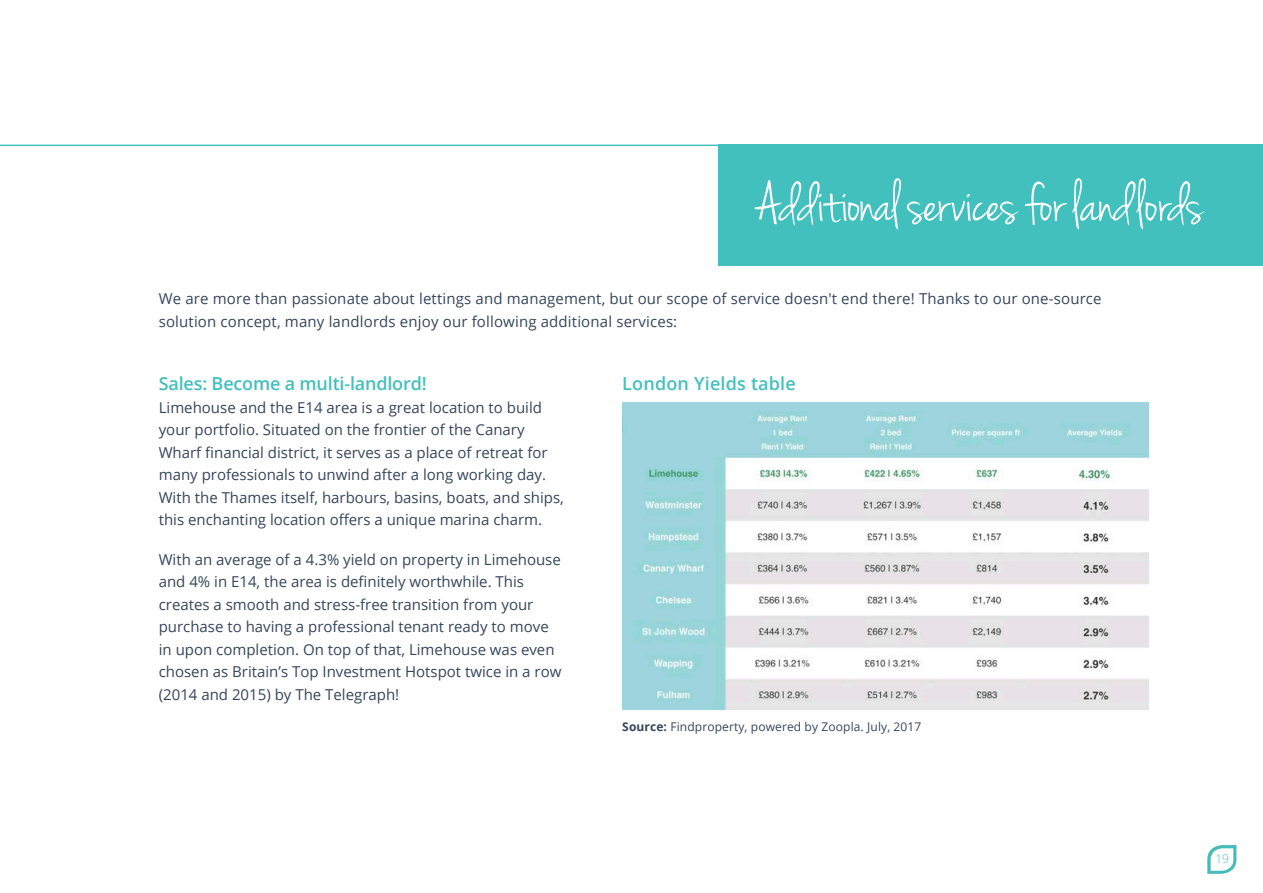
<style>
.page{position:relative;width:1263px;height:893px;background:#fff}
.page>*{position:absolute;margin:0;border:0;box-sizing:border-box;transform-origin:0 0}
.t1{font:61.05px "Jenna Sue";letter-spacing:-.01em;color:#fff}
.t2{font:600 18px "Open Sans";letter-spacing:-.01em;color:#42c0bd}
.t3{font:600 18px "Open Sans";letter-spacing:.01em;color:#42c0bd}
.t4{font:15px/22.5px "Open Sans";color:#34465b}
.t5{font:12px "Open Sans";letter-spacing:.01em;color:#34465b}
.t6{font:300 12px "Open Sans";color:#42c0bd}
.s1{font-weight:700}
</style>
<div class="page">
<div style="left:719px;top:145px;width:544px;height:121px;background:#42c0bd"></div>
<hr style="left:0;top:145px;width:991px;height:1px;background:#42c0bd">
<img style="left:1207px;top:845px;width:30px;height:29px">
<svg style="left:1213px;top:851px;width:19px;height:17px"></svg>
<img style="left:623px;top:403px;width:525px;height:307px">
<p class="t1" style="left:756px;top:168px;width:448px">Additional services for landlords</p>
<p class="t4" style="left:159px;top:287px;width:944px">We are more than passionate about lettings and management, but our scope of service doesn't end there! Thanks to our one-source solution concept, many landlords enjoy our following additional services:</p>
<p class="t2" style="left:159px;top:371px;width:269px">Sales: Become a multi-landlord!</p>
<p class="t4" style="left:159px;top:395px;width:407px">Limehouse and the E14 area is a great location to build your portfolio. Situated on the frontier of the Canary Wharf financial district, it serves as a place of retreat for many professionals to unwind after a long working day.<br>With the Thames itself, harbours, basins, boats, and ships, this enchanting location offers a unique marina charm.</p>
<p class="t4" style="left:159px;top:548px;width:404px">With an average of a 4.3% yield on property in Limehouse and 4% in E14, the area is definitely worthwhile. This creates a smooth and stress-free transition from your purchase to having a professional tenant ready to move in upon completion. On top of that, Limehouse was even chosen as Britain’s Top Investment Hotspot twice in a row (2014 and 2015) by The Telegraph!</p>
<p class="t3" style="left:622px;top:371px;width:175px">London Yields table</p>
<p class="t5" style="left:622px;top:718px;width:301px"><span class="s1">Source:</span> Findproperty, powered by Zoopla. July, 2017</p>
<p class="t6" style="left:1215px;top:851px;width:15px">19</p>
</div>
